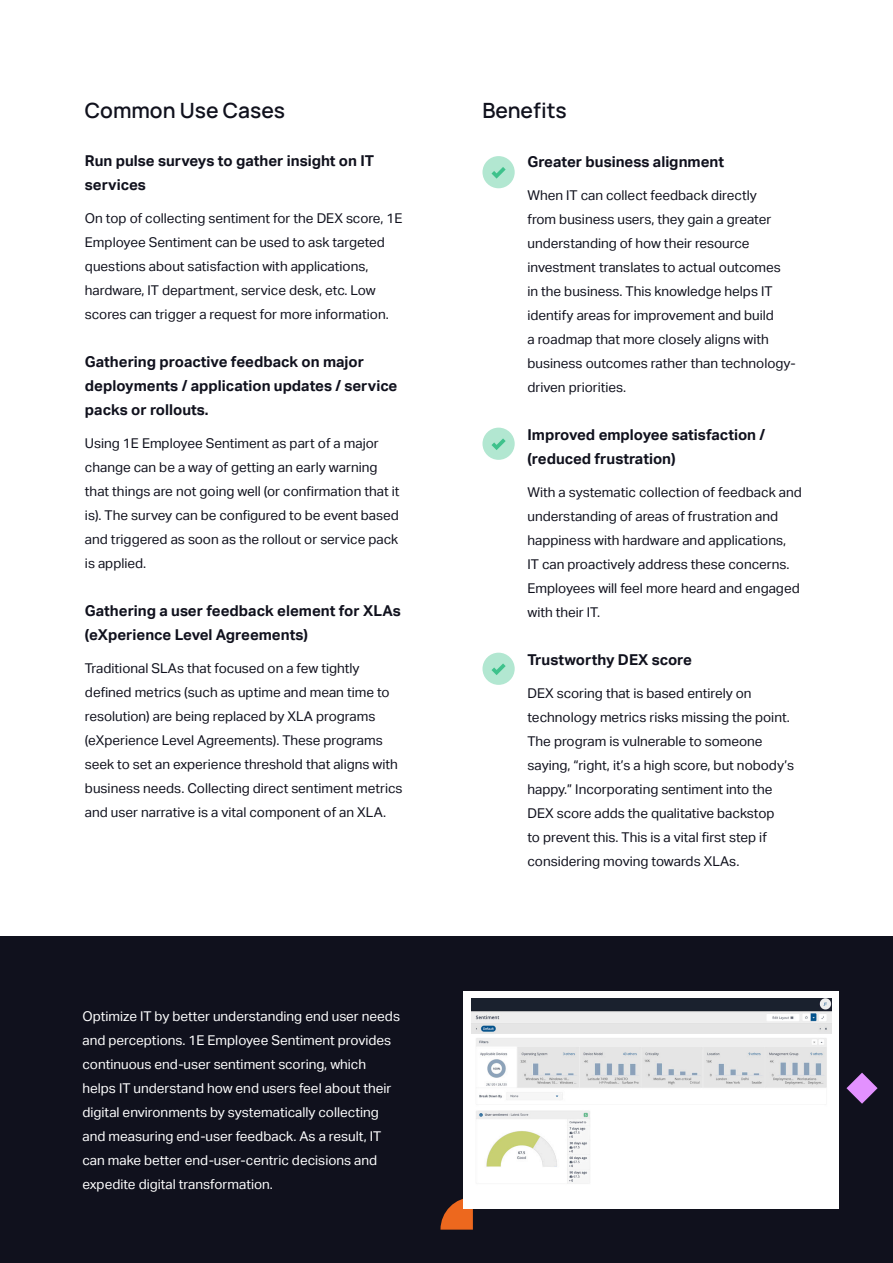
<style>
.page{position:relative;width:893px;height:1263px;background:#fff}
.page>*{position:absolute;margin:0;border:0;box-sizing:border-box;transform-origin:0 0}
.t1{font:200 21px "Manrope";color:#10111d}
.t2{font:700 15px/24px "Aktiv Grotesk";color:#10111d}
.t3{font:13.5px/24px "Aktiv Grotesk";color:#10111d}
.t4{font:13.5px/24px "Aktiv Grotesk";color:#fff}
</style>
<div class="page">
<div style="left:0;top:936px;width:893px;height:327px;background:#10111d"></div>
<div style="left:482px;top:156px;width:33px;height:32px;background:#b2e7d1;border-radius:50%"></div>
<svg style="left:491px;top:167px;width:15px;height:12px"></svg>
<div style="left:482px;top:428px;width:33px;height:32px;background:#b2e7d1;border-radius:50%"></div>
<svg style="left:491px;top:438px;width:15px;height:12px"></svg>
<div style="left:482px;top:653px;width:33px;height:32px;background:#b2e7d1;border-radius:50%"></div>
<svg style="left:491px;top:663px;width:15px;height:12px"></svg>
<svg style="left:440px;top:1197px;width:33px;height:32px"></svg>
<svg style="left:846px;top:1073px;width:31px;height:31px"></svg>
<div style="left:464px;top:991px;width:375px;height:218px;background:#fff"></div>
<img style="left:471px;top:999px;width:360px;height:185px">
<h1 class="t1" style="left:85px;top:96px;width:202px">Common Use Cases</h1>
<h1 class="t1" style="left:482px;top:96px;width:86px">Benefits</h1>
<p class="t2" style="left:85px;top:149px;width:291px">Run pulse surveys to gather insight on IT services</p>
<p class="t3" style="left:85px;top:207px;width:319px">On top of collecting sentiment for the DEX score, 1E Employee Sentiment can be used to ask targeted questions about satisfaction with applications, hardware, IT department, service desk, etc. Low scores can trigger a request for more information.</p>
<p class="t2" style="left:85px;top:350px;width:314px">Gathering proactive feedback on major deployments / application updates / service packs or rollouts.</p>
<p class="t3" style="left:85px;top:432px;width:316px">Using 1E Employee Sentiment as part of a major change can be a way of getting an early warning that things are not going well (or confirmation that it is). The survey can be configured to be event based and triggered as soon as the rollout or service pack is applied.</p>
<p class="t2" style="left:85px;top:599px;width:317px">Gathering a user feedback element for XLAs (eXperience Level Agreements)</p>
<p class="t3" style="left:85px;top:657px;width:319px">Traditional SLAs that focused on a few tightly defined metrics (such as uptime and mean time to resolution) are being replaced by XLA programs (eXperience Level Agreements). These programs seek to set an experience threshold that aligns with business needs. Collecting direct sentiment metrics and user narrative is a vital component of an XLA.</p>
<p class="t2" style="left:527px;top:150px;width:198px">Greater business alignment</p>
<p class="t3" style="left:527px;top:183px;width:270px">When IT can collect feedback directly<br>from business users, they gain a greater understanding of how their resource investment translates to actual outcomes<br>in the business. This knowledge helps IT identify areas for improvement and build<br>a roadmap that more closely aligns with business outcomes rather than technology&shy;driven priorities.</p>
<p class="t2" style="left:527px;top:423px;width:239px">Improved employee satisfaction / (reduced frustration)</p>
<p class="t3" style="left:527px;top:480px;width:276px">With a systematic collection of feedback and understanding of areas of frustration and happiness with hardware and applications,<br>IT can proactively address these concerns.<br>Employees will feel more heard and engaged with their IT.</p>
<p class="t2" style="left:527px;top:648px;width:166px">Trustworthy DEX score</p>
<p class="t3" style="left:527px;top:681px;width:268px">DEX scoring that is based entirely on technology metrics risks missing the point.<br>The program is vulnerable to someone saying, “right, it’s a high score, but nobody’s happy.” Incorporating sentiment into the DEX score adds the qualitative backstop<br>to prevent this. This is a vital first step if considering moving towards XLAs.</p>
<p class="t4" style="left:82px;top:1004px;width:319px">Optimize IT by better understanding end user needs and perceptions. 1E Employee Sentiment provides continuous end-user sentiment scoring, which helps IT understand how end users feel about their digital environments by systematically collecting and measuring end-user feedback. As a result, IT can make better end-user-centric decisions and expedite digital transformation.</p>
</div>
